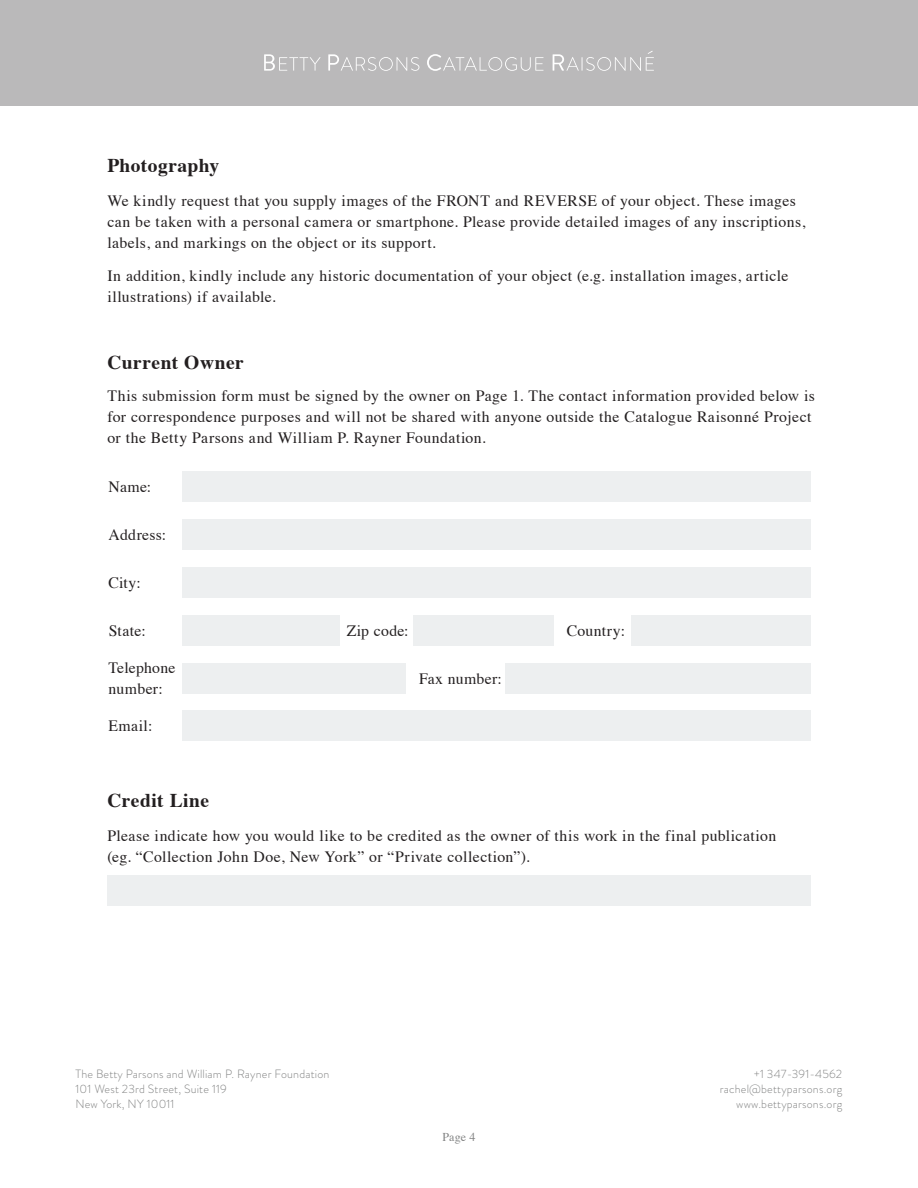
<style>
.page{position:relative;width:918px;height:1188px;background:#fff}
.page>*{position:absolute;margin:0;border:0;box-sizing:border-box;transform-origin:0 0}
.t1{font:700 19.5px "Times";letter-spacing:.02em;color:#231f20}
.t2{font:15.75px/21px "Times";letter-spacing:.025em;color:#231f20}
.t3{font:300 12px/15px "Brandon Grotesque";letter-spacing:.015em;color:#828383;text-align:right}
.t4{font:12px "Times";color:#828383}
</style>
<div class="page">
<div style="left:0;top:0;width:918px;height:106px;background:#bab9ba"></div>
<svg style="left:264px;top:54px;width:57px;height:17px"></svg>
<svg style="left:328px;top:54px;width:91px;height:17px"></svg>
<svg style="left:427px;top:54px;width:116px;height:17px"></svg>
<svg style="left:553px;top:51px;width:101px;height:20px"></svg>
<div style="left:182px;top:471px;width:629px;height:31px;background:#edeff0"></div>
<div style="left:182px;top:519px;width:629px;height:30px;background:#edeff0"></div>
<div style="left:182px;top:567px;width:629px;height:30px;background:#edeff0"></div>
<div style="left:631px;top:615px;width:180px;height:30px;background:#edeff0"></div>
<div style="left:182px;top:615px;width:157px;height:30px;background:#edeff0"></div>
<div style="left:413px;top:615px;width:141px;height:30px;background:#edeff0"></div>
<div style="left:506px;top:663px;width:305px;height:30px;background:#edeff0"></div>
<div style="left:182px;top:663px;width:224px;height:30px;background:#edeff0"></div>
<div style="left:182px;top:711px;width:629px;height:30px;background:#edeff0"></div>
<div style="left:107px;top:875px;width:704px;height:30px;background:#edeff0"></div>
<p class="t1" style="left:107px;top:146px;width:113px">Photography</p>
<p class="t2" style="left:107px;top:189px;width:699px">We kindly request that you supply images of the FRONT and REVERSE of your object. These images can be taken with a personal camera or smartphone. Please provide detailed images of any inscriptions, labels, and markings on the object or its support.</p>
<p class="t2" style="left:107px;top:264px;width:683px">In addition, kindly include any historic documentation of your object (e.g. installation images, article illustrations) if available.</p>
<p class="t1" style="left:107px;top:344px;width:138px">Current Owner</p>
<p class="t2" style="left:107px;top:383px;width:709px">This submission form must be signed by the owner on Page 1. The contact information provided below is for correspondence purposes and will not be shared with anyone outside the Catalogue Raisonné Project or the Betty Parsons and William P. Rayner Foundation.</p>
<p class="t2" style="left:109px;top:475px;width:44px">Name:</p>
<p class="t2" style="left:109px;top:523px;width:59px">Address:</p>
<p class="t2" style="left:109px;top:571px;width:34px">City:</p>
<p class="t2" style="left:109px;top:618px;width:38px">State:</p>
<p class="t2" style="left:347px;top:618px;width:63px">Zip code:</p>
<p class="t2" style="left:567px;top:618px;width:60px">Country:</p>
<p class="t2" style="left:109px;top:656px;width:68px">Telephone number:</p>
<p class="t2" style="left:419px;top:666px;width:84px">Fax number:</p>
<p class="t2" style="left:109px;top:714px;width:45px">Email:</p>
<p class="t1" style="left:107px;top:782px;width:103px">Credit Line</p>
<p class="t2" style="left:107px;top:823px;width:670px">Please indicate how you would like to be credited as the owner of this work in the final publication (eg. “Collection John Doe, New York” or “Private collection”).</p>
<p class="t3" style="left:76px;top:1067px;width:255px;text-align:left">The Betty Parsons and William P. Rayner Foundation<br>101 West 23rd Street, Suite 119<br>New York, NY 10011</p>
<p class="t4" style="left:442px;top:1126px;width:34px">Page 4</p>
<p class="t3" style="left:720px;top:1067px;width:124px">+1 347-391-4562 rachel@bettyparsons.org www.bettyparsons.org</p>
</div>
